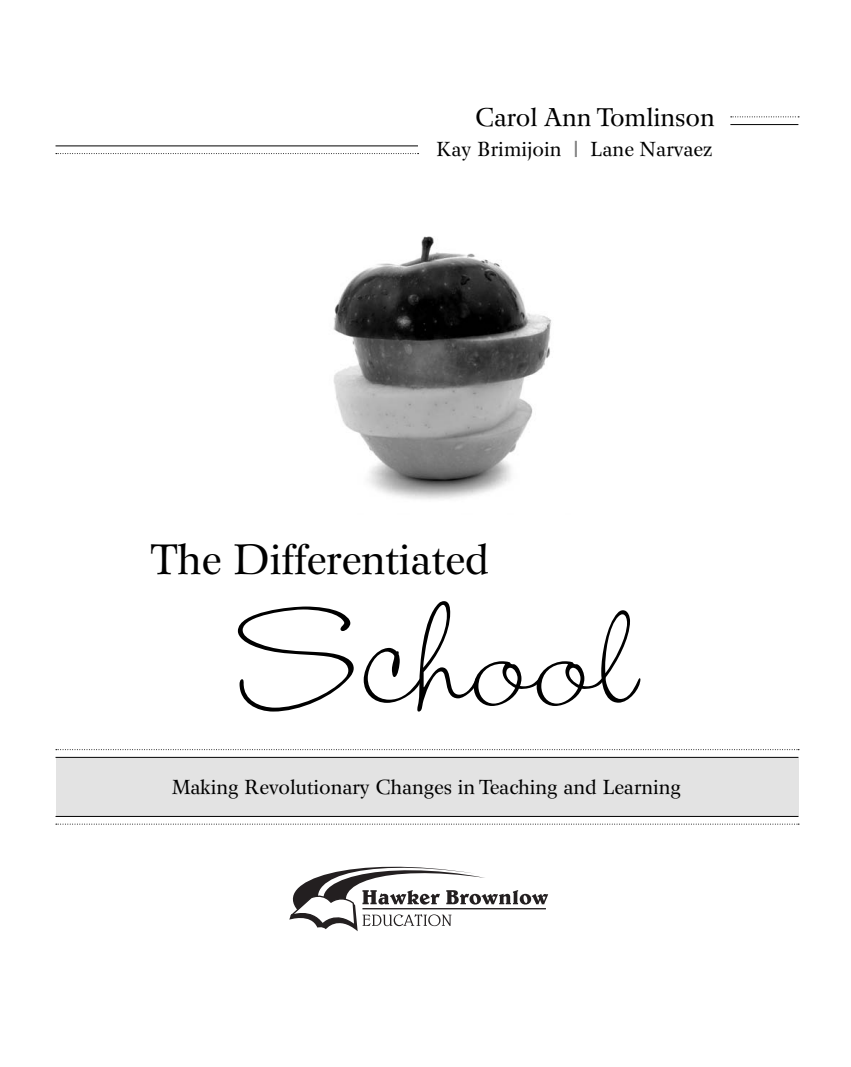
<style>
.page{position:relative;width:851px;height:1067px;background:#fff}
.page>*{position:absolute;margin:0;border:0;box-sizing:border-box;transform-origin:0 0}
.t1{font:300 185.55px "Wendy LP Std";color:#000}
.t2{font:42.45px "Wilke LT Std";color:#000}
.t3{font:25.5px "Wilke LT Std";color:#000}
.t4{font:20.25px "Wilke LT Std";color:#000}
.s1{font-weight:700;font-size:16.2px;color:#7f7f7f}
</style>
<div class="page">
<div style="left:56px;top:757px;width:742px;height:59px;background:#e3e3e3"></div>
<img style="left:333px;top:236px;width:218px;height:263px">
<svg style="left:56px;top:823px;width:743px;height:1px"></svg>
<hr style="left:56px;top:816px;width:742px;height:1px;background:#000">
<svg style="left:730px;top:116px;width:69px;height:1px"></svg>
<hr style="left:730px;top:124px;width:68px;height:1px;background:#000">
<svg style="left:56px;top:153px;width:362px;height:1px"></svg>
<hr style="left:56px;top:145px;width:362px;height:1px;background:#000">
<svg style="left:56px;top:749px;width:743px;height:1px"></svg>
<hr style="left:56px;top:757px;width:742px;height:1px;background:#000">
<svg style="left:289px;top:866px;width:259px;height:65px"></svg>
<hr style="left:362px;top:908px;width:184px;height:1px;background:#231f20">
<p class="t3" style="left:475px;top:108px;width:241px">Carol Ann Tomlinson</p>
<p class="t4" style="left:436px;top:141px;width:277px">Kay Brimijoin <span class="s1">|</span> Lane Narvaez</p>
<h2 class="t2" style="left:150px;top:544px;width:340px">The Differentiated</h2>
<h1 class="t1" style="left:240px;top:533px;width:399px">School</h1>
<p class="t4" style="left:172px;top:779px;width:510px">Making Revolutionary Changes in Teaching and Learning</p>
</div>
